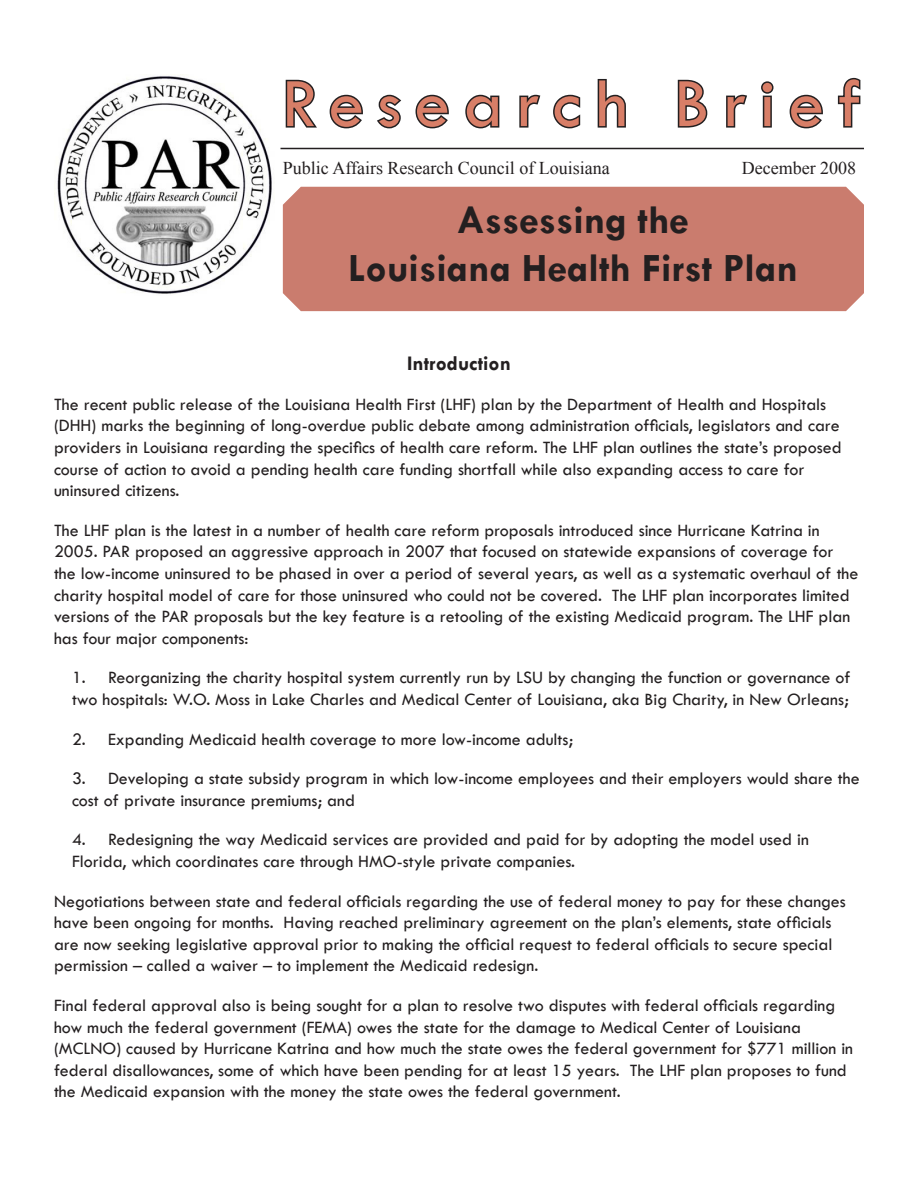
<style>
.page{position:relative;width:918px;height:1188px;background:#fff}
.page>*{position:absolute;margin:0;border:0;box-sizing:border-box;transform-origin:0 0}
.t1{font:72px "Tw Cen";letter-spacing:.18em;color:#d87e67}
.t2{font:700 40.5px "Tw Cen";color:#231f20}
.t3{font:700 21px "Tw Cen";color:#231f20}
.t4{font:18px/21.6px "Tw Cen";color:#231f20}
.t5{font:18px "Times New Roman";color:#231f20}
</style>
<div class="page">
<svg style="left:285px;top:79px;width:32px;height:49px"></svg>
<svg style="left:329px;top:94px;width:34px;height:35px"></svg>
<svg style="left:377px;top:94px;width:25px;height:35px"></svg>
<svg style="left:415px;top:94px;width:34px;height:35px"></svg>
<svg style="left:465px;top:94px;width:35px;height:35px"></svg>
<svg style="left:519px;top:94px;width:22px;height:34px"></svg>
<svg style="left:553px;top:94px;width:28px;height:35px"></svg>
<svg style="left:597px;top:78px;width:29px;height:50px"></svg>
<svg style="left:677px;top:79px;width:31px;height:49px"></svg>
<svg style="left:726px;top:94px;width:21px;height:34px"></svg>
<svg style="left:761px;top:81px;width:13px;height:47px"></svg>
<svg style="left:789px;top:94px;width:34px;height:35px"></svg>
<svg style="left:837px;top:77px;width:24px;height:51px"></svg>
<img style="left:57px;top:76px;width:215px;height:218px">
<hr style="left:280px;top:148px;width:584px;height:1px;background:#231f20">
<div style="left:283px;top:187px;width:581px;height:124px;background:#ca7c6e"></div>
<p class="t1" style="left:282px;top:60px;width:581px">Research Brief</p>
<p class="t5" style="left:283px;top:156px;width:329px">Public Affairs Research Council of Louisiana</p>
<p class="t5" style="left:742px;top:156px;width:116px">December 2008</p>
<p class="t2" style="left:457px;top:196px;width:234px">Assessing the</p>
<p class="t2" style="left:348px;top:244px;width:451px">Louisiana Health First Plan</p>
<p class="t3" style="left:407px;top:351px;width:105px">Introduction</p>
<p class="t4" style="left:54px;top:393px;width:789px">The recent public release of the Louisiana Health First (LHF) plan by the Department of Health and Hospitals (DHH) marks the beginning of long-overdue public debate among administration officials, legislators and care providers in Louisiana regarding the specifics of health care reform. The LHF plan outlines the state’s proposed course of action to avoid a pending health care funding shortfall while also expanding access to care for uninsured citizens.</p>
<p class="t4" style="left:54px;top:519px;width:806px">The LHF plan is the latest in a number of health care reform proposals introduced since Hurricane Katrina in 2005. PAR proposed an aggressive approach in 2007 that focused on statewide expansions of coverage for the low-income uninsured to be phased in over a period of several years, as well as a systematic overhaul of the charity hospital model of care for those uninsured who could not be covered. The LHF plan incorporates limited versions of the PAR proposals but the key feature is a retooling of the existing Medicaid program. The LHF plan has four major components:</p>
<p class="t4" style="left:72px;top:667px;width:780px">1. Reorganizing the charity hospital system currently run by LSU by changing the function or governance of two hospitals: W.O. Moss in Lake Charles and Medical Center of Louisiana, aka Big Charity, in New Orleans;</p>
<p class="t4" style="left:72px;top:728px;width:503px">2. Expanding Medicaid health coverage to more low-income adults;</p>
<p class="t4" style="left:72px;top:768px;width:789px">3. Developing a state subsidy program in which low-income employees and their employers would share the cost of private insurance premiums; and</p>
<p class="t4" style="left:72px;top:829px;width:739px">4. Redesigning the way Medicaid services are provided and paid for by adopting the model used in<br>Florida, which coordinates care through HMO-style private companies.</p>
<p class="t4" style="left:54px;top:890px;width:793px">Negotiations between state and federal officials regarding the use of federal money to pay for these changes have been ongoing for months. Having reached preliminary agreement on the plan’s elements, state officials are now seeking legislative approval prior to making the official request to federal officials to secure special permission – called a waiver – to implement the Medicaid redesign.</p>
<p class="t4" style="left:54px;top:994px;width:801px">Final federal approval also is being sought for a plan to resolve two disputes with federal officials regarding how much the federal government (FEMA) owes the state for the damage to Medical Center of Louisiana (MCLNO) caused by Hurricane Katrina and how much the state owes the federal government for $771 million in federal disallowances, some of which have been pending for at least 15 years. The LHF plan proposes to fund the Medicaid expansion with the money the state owes the federal government.</p>
</div>
